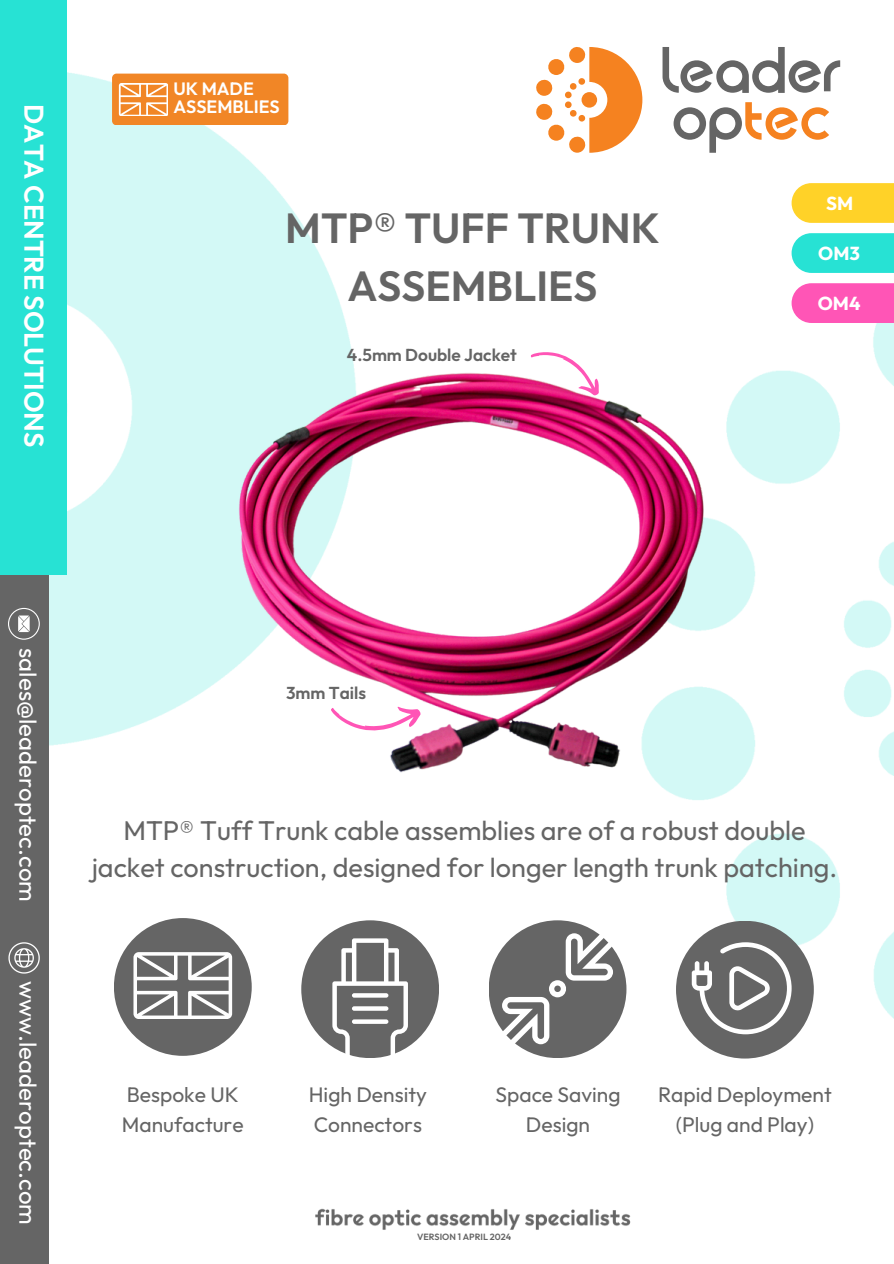
<style>
.page{position:relative;width:894px;height:1264px;background:#fff}
.page>*{position:absolute;margin:0;border:0;box-sizing:border-box;transform-origin:0 0}
.t1{font:600 42px/58.5px "Outfit";color:#656565;text-align:center}
.t2{font:27px/37.2px "Outfit";color:#656565;text-align:center}
.t3{font:600 27px "Outfit";color:#fff}
.t4{font:24px "Outfit";color:#fff}
.t5{font:21px/29.2px "Outfit";color:#656565}
.t6{font:700 18.75px "Outfit";color:#fff}
.t7{font:600 17.85px "Outfit";color:#fff}
.t8{font:600 17.25px "Outfit";color:#656565}
.t9{font:600 9px "Outfit";color:#656565}
</style>
<div class="page">
<img style="left:49px;top:72px;width:304px;height:674px">
<svg style="left:536px;top:47px;width:304px;height:98px"></svg>
<img style="left:523px;top:145px;width:370px;height:914px">
<div style="left:0;top:335px;width:49px;height:928px;background:#656565"></div>
<img style="left:315px;top:1208px;width:316px;height:22px">
<svg style="left:8px;top:942px;width:32px;height:31px"></svg>
<svg style="left:8px;top:608px;width:32px;height:31px"></svg>
<div style="left:0;top:0;width:67px;height:574px;background:#27e2d4"></div>
<div style="left:488px;top:920px;width:138px;height:138px;background:#656565;border-radius:50%"></div>
<div style="left:114px;top:918px;width:138px;height:137px;background:#656565;border-radius:50%"></div>
<div style="left:301px;top:920px;width:138px;height:138px;background:#656565;border-radius:50%"></div>
<div style="left:675px;top:920px;width:138px;height:138px;background:#656565;border-radius:50%"></div>
<svg style="left:312px;top:938px;width:116px;height:120px"></svg>
<svg style="left:352px;top:993px;width:36px;height:4px"></svg>
<svg style="left:352px;top:1006px;width:36px;height:4px"></svg>
<svg style="left:352px;top:1019px;width:36px;height:4px"></svg>
<svg style="left:496px;top:928px;width:122px;height:121px"></svg>
<svg style="left:133px;top:952px;width:99px;height:66px"></svg>
<svg style="left:691px;top:942px;width:100px;height:92px"></svg>
<div style="left:112px;top:74px;width:176px;height:51px;background:#f18626;border-radius:4px"></div>
<svg style="left:119px;top:83px;width:49px;height:32px"></svg>
<img style="left:232px;top:360px;width:480px;height:422px">
<svg style="left:529px;top:338px;width:77px;height:62px"></svg>
<svg style="left:330px;top:704px;width:92px;height:29px"></svg>
<div style="left:791px;top:183px;width:102px;height:40px;background:#ffd228"></div>
<div style="left:791px;top:233px;width:102px;height:40px;background:#27e2d4"></div>
<div style="left:791px;top:283px;width:102px;height:40px;background:#ff55b6"></div>
<p class="t3" style="left:51px;top:104px;width:345px;rotate:90deg">DATA CENTRE SOLUTIONS</p>
<p class="t7" style="left:173px;top:77px;width:82px">UK MADE</p>
<p class="t7" style="left:173px;top:95px;width:108px">ASSEMBLIES</p>
<p class="t1" style="left:285px;top:198px;width:376px">MTP® TUFF TRUNK<br>ASSEMBLIES</p>
<h6 class="t8" style="left:347px;top:343px;width:171px">4.5mm Double Jacket</h6>
<h1 class="t6" style="left:825px;top:191px;width:29px">SM</h1>
<p class="t6" style="left:818px;top:242px;width:43px">OM3</p>
<h5 class="t6" style="left:817px;top:291px;width:44px">OM4</h5>
<p class="t4" style="left:44px;top:648px;width:255px;rotate:90deg">sales@leaderoptec.com</p>
<p class="t4" style="left:44px;top:981px;width:245px;rotate:90deg">www.leaderoptec.com</p>
<p class="t8" style="left:286px;top:681px;width:81px">3mm Tails</p>
<p class="t2" style="left:92px;top:811px;width:746px">MTP® Tuff Trunk cable assemblies are of a robust double jacket construction, designed for longer length trunk patching.</p>
<p class="t5" style="left:122px;top:1080px;width:123px">Bespoke UK<br>Manufacture</p>
<p class="t5" style="left:657px;top:1080px;width:175px;text-align:center">Rapid Deployment (Plug and Play)</p>
<p class="t5" style="left:309px;top:1080px;width:119px">High Density<br>Connectors</p>
<p class="t5" style="left:495px;top:1080px;width:126px;text-align:center">Space Saving<br>Design</p>
<p class="t9" style="left:417px;top:1230px;width:96px">VERSION 1 APRIL 2024</p>
</div>
